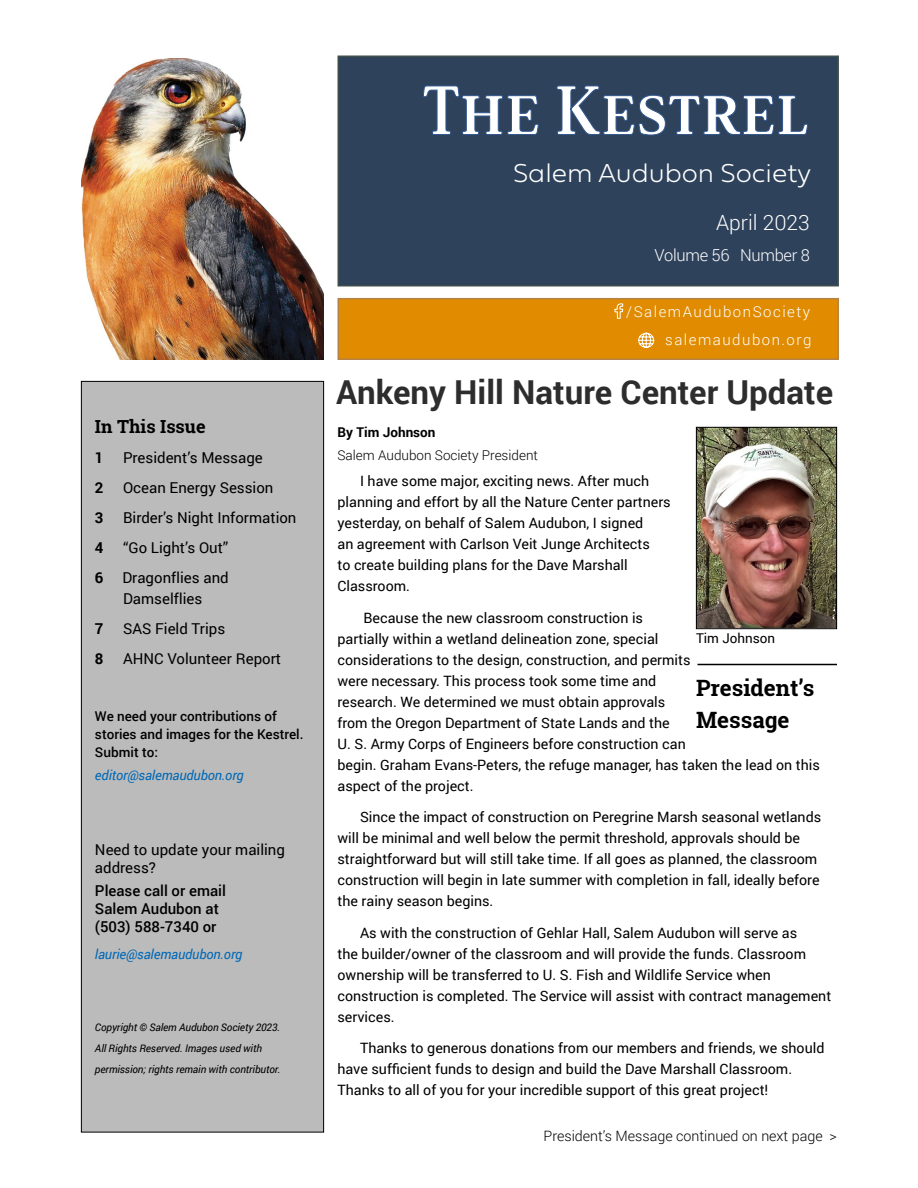
<style>
.page{position:relative;width:918px;height:1188px;background:#fff}
.page>*{position:absolute;margin:0;border:0;box-sizing:border-box;transform-origin:0 0}
.Headline{font:700 33px "Roboto";color:#2d2d2d}
.t1{font:100 27px "Fieldwork Geo";color:#fff}
.Section_Labels{font:700 22.5px "Roboto Slab";color:#000}
.t2{font:300 21px "Roboto";color:#fff}
.Small_Section_Labels{font:700 18px "Roboto Slab";color:#000}
.t3{font:300 16.5px "Roboto";letter-spacing:-.02em;color:#fff}
.t4{font:15px/21px "Roboto";color:#000}
.t5{font:500 15px/18px "Roboto";color:#000}
.t6{font:300 15px "Roboto";letter-spacing:.1em;color:#fff}
.t7{font:700 15px "Roboto";color:#000}
.Kestrel_Text_9_5_pt{font:14.25px/21px "Roboto";color:#000}
.Upcoming_Events_Teas{font:300 14.25px "Roboto";color:#000}
.t8{font:500 13.5px/18px "Roboto";color:#000}
.Kestrel_Link_9_5{font:italic 13.5px "Roboto";letter-spacing:-.01em;color:#0068b6}
.Byline_Title{font:300 13.5px "Roboto";color:#000}
.Byline_Title-2{font:700 13.5px "Roboto";color:#000}
.t9{font:13.5px "Roboto";color:#000}
.t10{font:italic 10.5px/21px "Roboto";letter-spacing:-.01em;color:#000}
</style>
<div class="page">
<div style="left:338px;top:56px;width:501px;height:230px;background:#2e425b;border:2px solid #404f4a"></div>
<svg style="left:423px;top:85px;width:116px;height:50px"></svg>
<svg style="left:556px;top:85px;width:252px;height:51px"></svg>
<div style="left:338px;top:298px;width:501px;height:62px;background:#e08b00;border:2px solid #b58344"></div>
<svg style="left:614px;top:303px;width:40px;height:45px"></svg>
<div style="left:81px;top:381px;width:243px;height:751px;background:#bbb"></div>
<div style="left:81px;top:381px;width:243px;height:751px;border:1px solid #000"></div>
<img style="left:81px;top:58px;width:243px;height:302px">
<img style="left:698px;top:429px;width:137px;height:198px">
<div style="left:696px;top:427px;width:141px;height:202px;border:1px solid #000"></div>
<hr style="left:698px;top:664px;width:139px;height:1px;background:#000">
<p class="Small_Section_Labels" style="left:95px;top:414px;width:112px">In This Issue</p>
<p class="t7" style="left:95px;top:447px;width:10px">1</p>
<p class="t4" style="left:123px;top:446px;width:141px">President’s Message</p>
<p class="t7" style="left:95px;top:477px;width:10px">2</p>
<p class="t4" style="left:123px;top:476px;width:152px">Ocean Energy Session</p>
<p class="t7" style="left:95px;top:507px;width:10px">3</p>
<p class="t4" style="left:123px;top:506px;width:175px">Birder’s Night Information</p>
<p class="t7" style="left:95px;top:537px;width:10px">4</p>
<p class="t4" style="left:123px;top:536px;width:107px">“Go Light’s Out”</p>
<p class="t7" style="left:95px;top:567px;width:10px">6</p>
<p class="t4" style="left:122px;top:566px;width:108px">Dragonflies and<br>Damselflies</p>
<p class="t7" style="left:95px;top:618px;width:10px">7</p>
<p class="t4" style="left:123px;top:617px;width:104px">SAS Field Trips</p>
<p class="t7" style="left:95px;top:648px;width:10px">8</p>
<p class="t4" style="left:123px;top:647px;width:160px">AHNC Volunteer Report</p>
<p class="t8" style="left:95px;top:707px;width:210px">We need your contributions of stories and images for the Kestrel.<br>Submit to:</p>
<p class="Kestrel_Link_9_5" style="left:95px;top:766px;width:150px">editor@salemaudubon.org</p>
<p class="t4" style="left:95px;top:840px;width:192px;line-height:18px">Need to update your mailing address?</p>
<p class="t5" style="left:95px;top:881px;width:133px">Please call or email<br>Salem Audubon at (503) 588-7340 or</p>
<p class="Kestrel_Link_9_5" style="left:95px;top:944px;width:149px">laurie@salemaudubon.org</p>
<p class="t10" style="left:95px;top:1016px;width:187px">Copyright © Salem Audubon Society 2023.<br>All Rights Reserved. Images used with permission; rights remain with contributor.</p>
<h2 class="t1" style="left:513px;top:151px;width:299px">Salem Audubon Society</h2>
<h3 class="t2" style="left:716px;top:208px;width:95px">April 2023</h3>
<p class="t3" style="left:654px;top:244px;width:157px">Volume 56 Number 8</p>
<p class="t6" style="left:626px;top:302px;width:186px">/SalemAudubonSociety</p>
<p class="t6" style="left:665px;top:329px;width:148px">salemaudubon.org</p>
<p class="Headline" style="left:336px;top:369px;width:499px">Ankeny Hill Nature Center Update</p>
<p class="Byline_Title-2" style="left:338px;top:423px;width:100px">By Tim Johnson</p>
<p class="Byline_Title" style="left:338px;top:445px;width:202px">Salem Audubon Society President</p>
<p class="Kestrel_Text_9_5_pt" style="left:338px;top:470px;width:335px;text-indent:22px">I have some major, exciting news. After much planning and effort by all the Nature Center partners yesterday, on behalf of Salem Audubon, I signed<br>an agreement with Carlson Veit Junge Architects<br>to create building plans for the Dave Marshall Classroom.</p>
<p class="Kestrel_Text_9_5_pt" style="left:338px;top:606px;width:484px;text-indent:26px">Because the new classroom construction is<br>partially within a wetland delineation zone, special<br>considerations to the design, construction, and permits<br>were necessary. This process took some time and<br>research. We determined we must obtain approvals<br>from the Oregon Department of State Lands and the<br>U. S. Army Corps of Engineers before construction can<br>begin. Graham Evans-Peters, the refuge manager, has taken the lead on this aspect of the project.</p>
<p class="Kestrel_Text_9_5_pt" style="left:338px;top:806px;width:485px;text-indent:22px">Since the impact of construction on Peregrine Marsh seasonal wetlands will be minimal and well below the permit threshold, approvals should be straightforward but will still take time. If all goes as planned, the classroom construction will begin in late summer with completion in fall, ideally before the rainy season begins.</p>
<p class="Kestrel_Text_9_5_pt" style="left:338px;top:921px;width:495px;text-indent:22px">As with the construction of Gehlar Hall, Salem Audubon will serve as<br>the builder/owner of the classroom and will provide the funds. Classroom ownership will be transferred to U. S. Fish and Wildlife Service when construction is completed. The Service will assist with contract management services.</p>
<p class="Kestrel_Text_9_5_pt" style="left:338px;top:1037px;width:488px;text-indent:22px">Thanks to generous donations from our members and friends, we should have sufficient funds to design and build the Dave Marshall Classroom.<br>Thanks to all of you for your incredible support of this great project!</p>
<p class="t9" style="left:696px;top:629px;width:81px">Tim Johnson</p>
<p class="Section_Labels" style="left:696px;top:672px;width:120px">President’s</p>
<p class="Section_Labels" style="left:696px;top:704px;width:95px">Message</p>
<p class="Upcoming_Events_Teas" style="left:544px;top:1126px;width:295px">President’s Message continued on next page &gt;</p>
</div>
